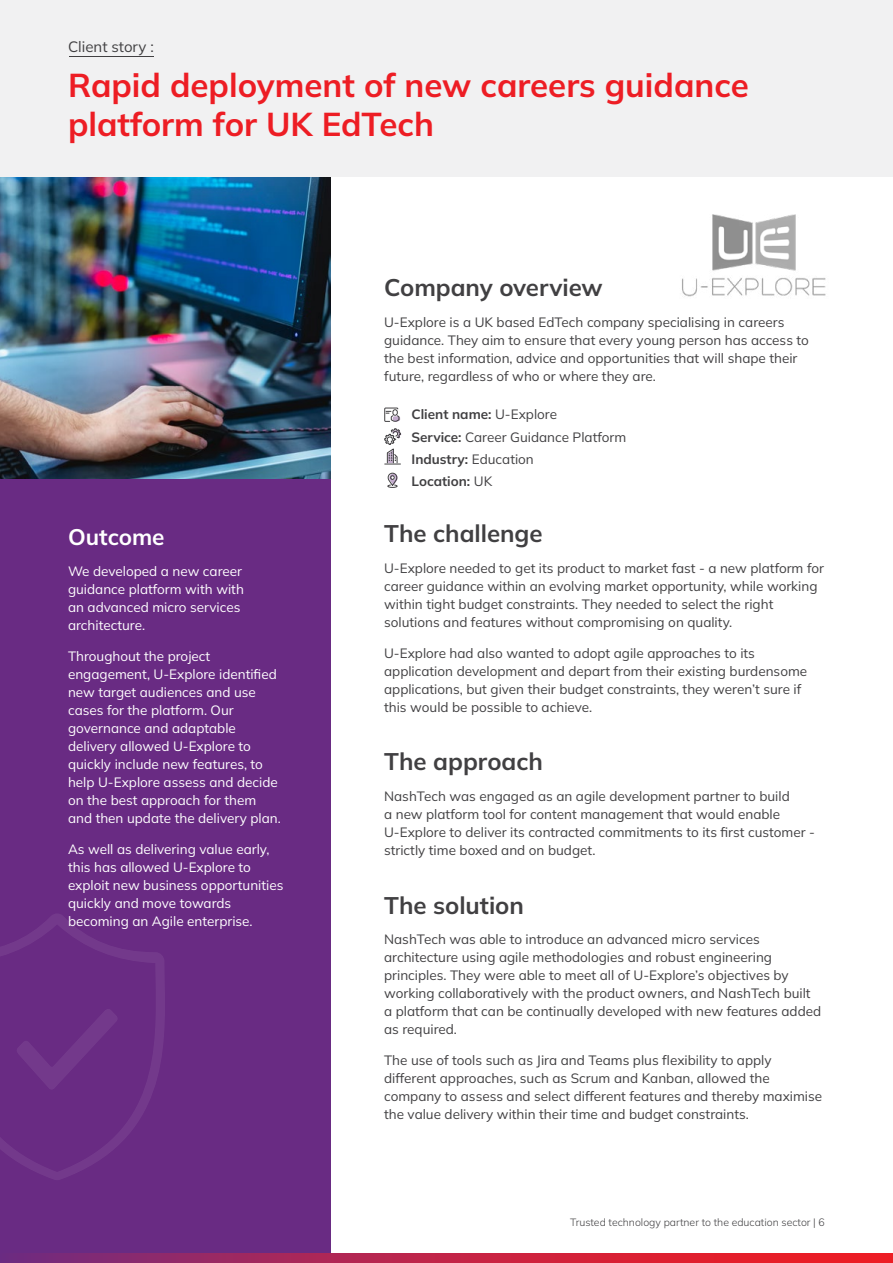
<style>
.page{position:relative;width:893px;height:1263px;background:#fff}
.page>*{position:absolute;margin:0;border:0;box-sizing:border-box;transform-origin:0 0}
.t1{font:700 33px/39.6px "Mulish";color:#ed1d24}
.t2{font:700 24px "Mulish";color:#414042}
.t3{font:700 22.5px "Mulish";color:#fff}
.t4{font:15px "Mulish";color:#414042}
.t5{font:13.5px/18px "Mulish";color:#414042}
.t6{font:13.5px/18px "Mulish";color:#fff}
.t7{font:300 10.5px "Mulish";color:#414042}
.s1{font-weight:700}
.s2{font-family:"Muli"}
</style>
<div class="page">
<img style="left:682px;top:214px;width:144px;height:83px">
<div style="left:0;top:478px;width:331px;height:785px;background:#692b83"></div>
<img style="left:0;top:176px;width:331px;height:302px">
<div style="left:0;top:0;width:893px;height:176px;background:#f1f1f2"></div>
<hr style="left:69px;top:56px;width:84px;height:1px;background:#414042">
<svg style="left:0;top:914px;width:165px;height:266px"></svg>
<svg style="left:384px;top:407px;width:16px;height:15px"></svg>
<svg style="left:384px;top:428px;width:17px;height:37px"></svg>
<svg style="left:387px;top:473px;width:11px;height:15px"></svg>
<svg style="left:35px;top:1253px;width:858px;height:10px;background:#bd2348"></svg>
<p class="t4" style="left:68px;top:41px;width:87px">Client story :</p>
<h1 class="t1" style="left:68px;top:68px;width:682px">Rapid deployment of new careers guidance platform for UK EdTech</h1>
<h3 class="t3" style="left:68px;top:529px;width:98px">Outcome</h3>
<p class="t6" style="left:68px;top:564px;width:177px">We developed a new career guidance platform with with an advanced micro services architecture.</p>
<p class="t6" style="left:68px;top:648px;width:214px">Throughout the project engagement, U-Explore identi昀椀ed new target audiences and use cases for the platform. Our governance and adaptable delivery allowed U-Explore to quickly include new features, to help U-Explore assess and decide on the best approach for them and then update the delivery plan.</p>
<p class="t6" style="left:68px;top:841px;width:217px">As well as delivering value early, this has allowed U-Explore to exploit new business opportunities quickly and move towards becoming an Agile enterprise.</p>
<h2 class="t2" style="left:384px;top:278px;width:220px">Company overview</h2>
<p class="t5" style="left:384px;top:314px;width:426px">U-Explore is a UK based EdTech company specialising in careers guidance. They aim to ensure that every young person has access to the best information, advice and opportunities that will shape their future, regardless of who or where they are.</p>
<p class="t5" style="left:411px;top:405px;width:216px;line-height:22.2px"><span class="s1">Client name:</span> U-Explore<br><span class="s1">Service:</span> Career Guidance Platform<br><span class="s1">Industry:</span> Education<br><span class="s1">Location:</span> UK</p>
<h2 class="t2" style="left:384px;top:524px;width:160px">The challenge</h2>
<p class="t5" style="left:384px;top:561px;width:441px">U-Explore needed to get its product to market fast - a new platform for career guidance within an evolving market opportunity, while working within tight budget constraints. They needed to select the right solutions and features without compromising on quality.</p>
<p class="t5" style="left:384px;top:645px;width:425px">U-Explore had also wanted to adopt agile approaches to its application development and depart from their existing burdensome applications, but given their budget constraints, they weren’t sure if this would be possible to achieve.</p>
<h2 class="t2" style="left:384px;top:752px;width:160px">The approach</h2>
<p class="t5" style="left:384px;top:788px;width:432px">NashTech was engaged as an agile development partner to build<br>a new platform tool for content management that would enable U-Explore to deliver its contracted commitments to its 昀椀rst customer - strictly time boxed and on budget.</p>
<h2 class="t2" style="left:384px;top:896px;width:141px">The solution</h2>
<p class="t5" style="left:384px;top:932px;width:439px">NashTech was able to introduce an advanced micro services architecture using agile methodologies and robust engineering principles. They were able to meet all of U-Explore’s objectives by working collaboratively with the product owners, and NashTech built a platform that can be continually developed with new features added as required.</p>
<p class="t5" style="left:384px;top:1051px;width:440px">The use of tools such as Jira and Teams plus 昀氀exibility to apply different approaches, such as Scrum and Kanban, allowed the company to assess and select different features and thereby maximise the value delivery within their time and budget constraints.</p>
<p class="t7" style="left:570px;top:1218px;width:256px">Trusted technology partner to the education sector <span class="s2">| 6</span></p>
</div>
